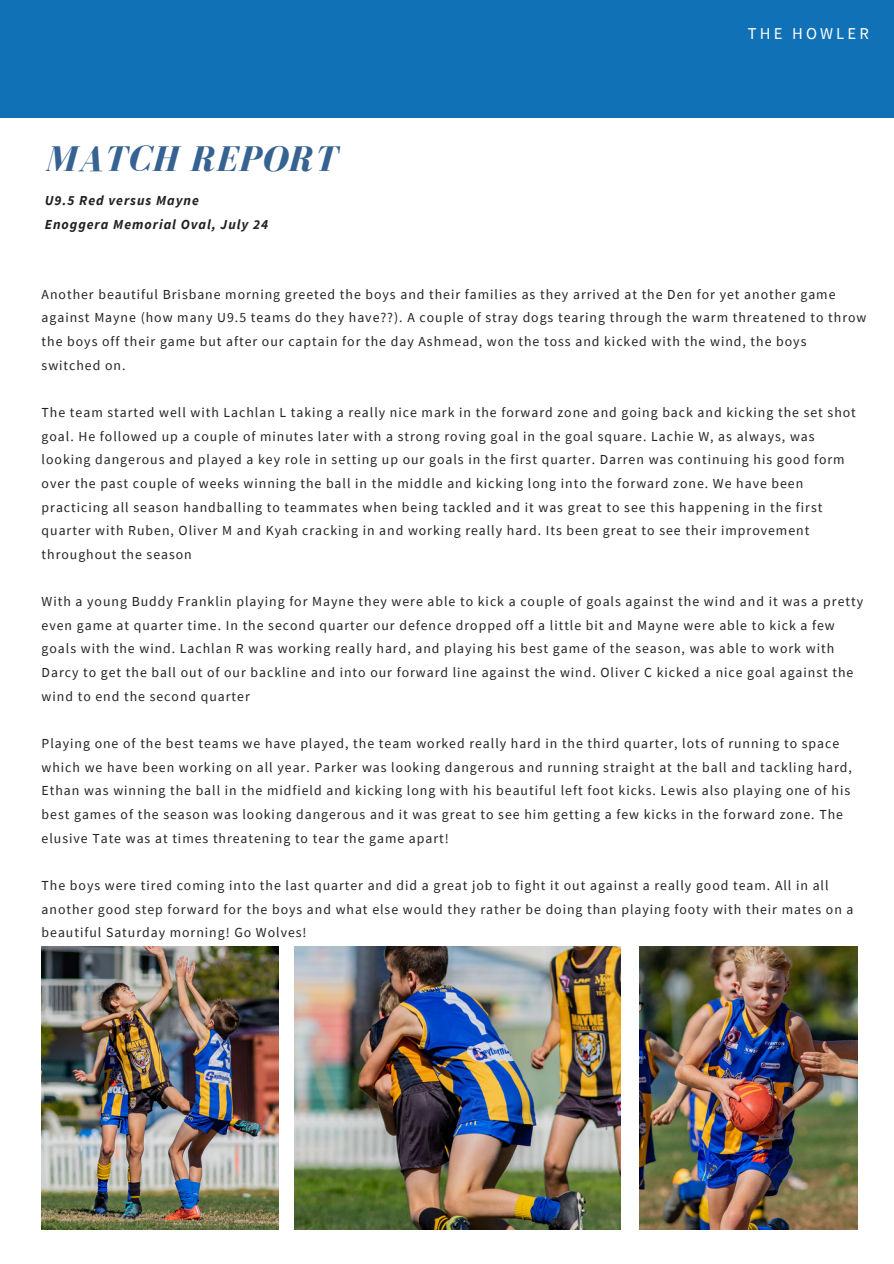
<style>
.page{position:relative;width:894px;height:1264px;background:#fff}
.page>*{position:absolute;margin:0;border:0;box-sizing:border-box;transform-origin:0 0}
.t1{font:italic 700 36.75px "Bodoni FLF";letter-spacing:.03em;color:#366291}
.t2{font:16.5px "Source Sans Pro";letter-spacing:.19em;color:#fff}
.t3{font:13.8px/23.7px "Source Sans Pro";letter-spacing:.07em;color:#222}
.t4{font:italic 700 13.8px "Source Sans Pro";letter-spacing:.07em;color:#222}
</style>
<div class="page">
<div style="left:0;top:0;width:893px;height:118px;background:#1171b6"></div>
<img style="left:639px;top:946px;width:218px;height:283px">
<img style="left:42px;top:946px;width:236px;height:283px">
<img style="left:294px;top:946px;width:326px;height:283px">
<p class="t1" style="left:46px;top:139px;width:292px">MATCH REPORT</p>
<p class="t4" style="left:45px;top:191px;width:156px">U9.5 Red versus Mayne</p>
<p class="t4" style="left:45px;top:215px;width:225px">Enoggera Memorial Oval, July 24</p>
<p class="t2" style="left:747px;top:23px;width:122px">THE HOWLER</p>
<p class="t3" style="left:42px;top:282px;width:826px">Another beautiful Brisbane morning greeted the boys and their families as they arrived at the Den for yet another game against Mayne (how many U9.5 teams do they have??). A couple of stray dogs tearing through the warm threatened to throw the boys off their game but after our captain for the day Ashmead, won the toss and kicked with the wind, the boys switched on.</p>
<p class="t3" style="left:42px;top:400px;width:815px">The team started well with Lachlan L taking a really nice mark in the forward zone and going back and kicking the set shot goal. He followed up a couple of minutes later with a strong roving goal in the goal square. Lachie W, as always, was looking dangerous and played a key role in setting up our goals in the first quarter. Darren was continuing his good form over the past couple of weeks winning the ball in the middle and kicking long into the forward zone. We have been practicing all season handballing to teammates when being tackled and it was great to see this happening in the first quarter with Ruben, Oliver M and Kyah cracking in and working really hard. Its been great to see their improvement throughout the season</p>
<p class="t3" style="left:42px;top:589px;width:822px">With a young Buddy Franklin playing for Mayne they were able to kick a couple of goals against the wind and it was a pretty even game at quarter time. In the second quarter our defence dropped off a little bit and Mayne were able to kick a few goals with the wind. Lachlan R was working really hard, and playing his best game of the season, was able to work with Darcy to get the ball out of our backline and into our forward line against the wind. Oliver C kicked a nice goal against the wind to end the second quarter</p>
<p class="t3" style="left:42px;top:731px;width:811px">Playing one of the best teams we have played, the team worked really hard in the third quarter, lots of running to space which we have been working on all year. Parker was looking dangerous and running straight at the ball and tackling hard, Ethan was winning the ball in the midfield and kicking long with his beautiful left foot kicks. Lewis also playing one of his best games of the season was looking dangerous and it was great to see him getting a few kicks in the forward zone. The elusive Tate was at times threatening to tear the game apart!</p>
<p class="t3" style="left:42px;top:873px;width:813px">The boys were tired coming into the last quarter and did a great job to fight it out against a really good team. All in all another good step forward for the boys and what else would they rather be doing than playing footy with their mates on a beautiful Saturday morning! Go Wolves!</p>
</div>
